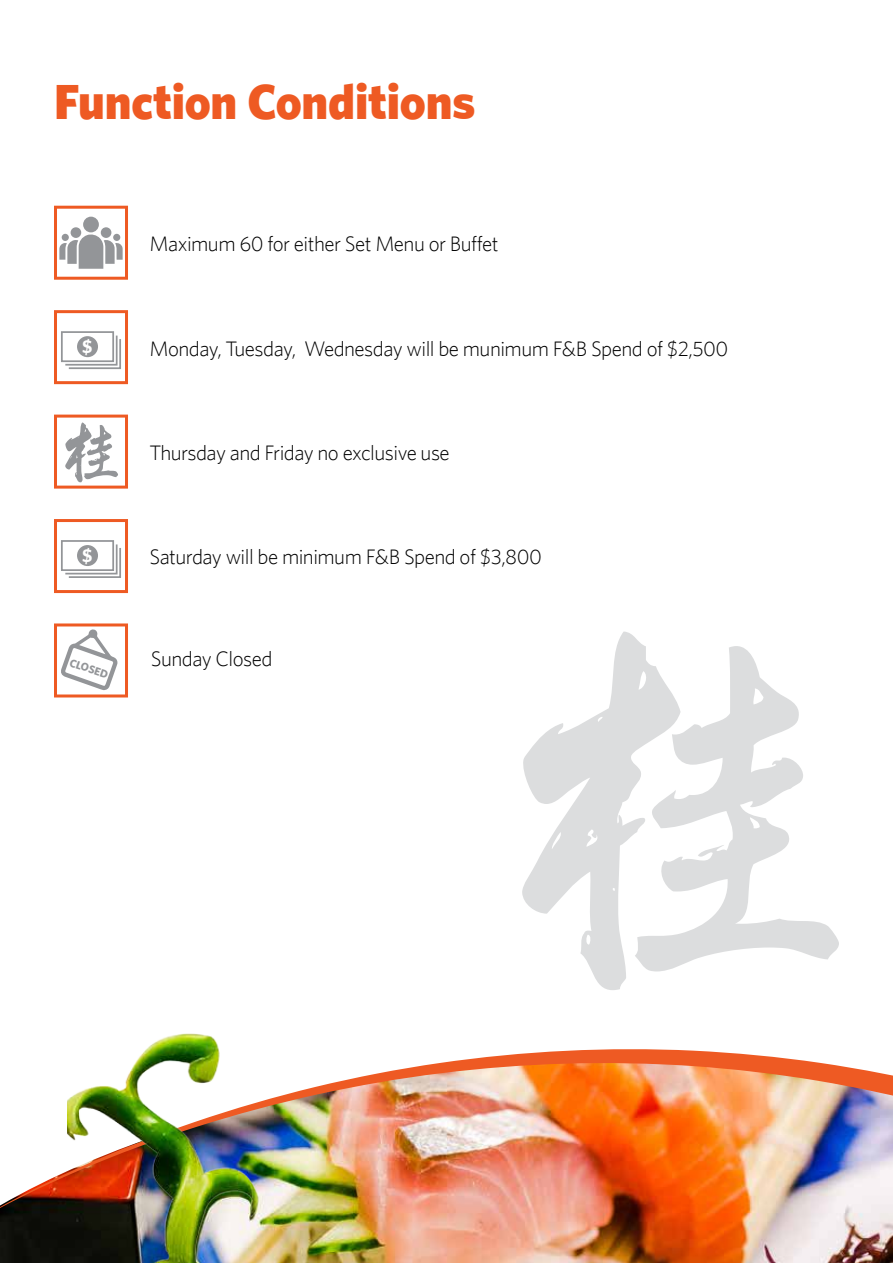
<style>
.page{position:relative;width:893px;height:1263px;background:#fff}
.page>*{position:absolute;margin:0;border:0;box-sizing:border-box;transform-origin:0 0}
.t1{font:900 49.5px "Whitney HTF";letter-spacing:-.005em;color:#ee5a23}
.t2{font:300 21px "Whitney HTF";letter-spacing:-.025em;color:#000}
.t3{font:18.9px "Whitney HTF Bold 2";color:#fff}
.t4{font:11.1px "Whitney HTF Bold 2";color:#939598}
</style>
<div class="page">
<img style="left:0;top:1225px;width:893px;height:38px">
<img style="left:0;top:1049px;width:893px;height:176px">
<img style="left:68px;top:1033px;width:206px;height:230px">
<svg style="left:681px;top:646px;width:158px;height:319px"></svg>
<svg style="left:522px;top:631px;width:159px;height:359px"></svg>
<div style="left:54px;top:206px;width:74px;height:74px;border:3px solid #ee5a23"></div>
<div style="left:83px;top:217px;width:16px;height:15px;background:#939598;border-radius:50%"></div>
<svg style="left:59px;top:234px;width:64px;height:35px"></svg>
<div style="left:71px;top:227px;width:10px;height:11px;background:#939598;border-radius:50%"></div>
<div style="left:101px;top:227px;width:10px;height:11px;background:#939598;border-radius:50%"></div>
<div style="left:62px;top:234px;width:7px;height:7px;background:#939598;border-radius:50%"></div>
<div style="left:113px;top:234px;width:7px;height:7px;background:#939598;border-radius:50%"></div>
<div style="left:54px;top:415px;width:74px;height:74px;border:3px solid #ee5a23"></div>
<div style="left:54px;top:623px;width:74px;height:74px;border:3px solid #ee5a23"></div>
<svg style="left:54px;top:310px;width:74px;height:75px"></svg>
<div style="left:77px;top:336px;width:21px;height:21px;background:#939598;border-radius:50%"></div>
<svg style="left:65px;top:422px;width:53px;height:60px"></svg>
<div style="left:54px;top:519px;width:74px;height:74px;border:3px solid #ee5a23"></div>
<div style="left:61px;top:540px;width:53px;height:31px;border:2px solid #939598"></div>
<svg style="left:64px;top:543px;width:57px;height:35px"></svg>
<div style="left:77px;top:545px;width:21px;height:21px;background:#939598;border-radius:50%"></div>
<svg style="left:61px;top:629px;width:57px;height:61px"></svg>
<h1 class="t1" style="left:54px;top:71px;width:423px">Function Conditions</h1>
<p class="t2" style="left:149px;top:232px;width:351px">Maximum 60 for either Set Menu or Buffet</p>
<p class="t3" style="left:82px;top:335px;width:12px">$</p>
<p class="t2" style="left:149px;top:336px;width:580px">Monday, Tuesday, Wednesday will be munimum F&amp;B Spend of $2,500</p>
<p class="t2" style="left:149px;top:440px;width:302px">Thursday and Friday no exclusive use</p>
<p class="t3" style="left:82px;top:544px;width:12px">$</p>
<p class="t2" style="left:149px;top:545px;width:394px">Saturday will be minimum F&amp;B Spend of $3,800</p>
<p class="t4" style="left:72px;top:655px;width:41px;rotate:19deg">CLOSED</p>
<p class="t2" style="left:151px;top:646px;width:123px">Sunday Closed</p>
</div>
